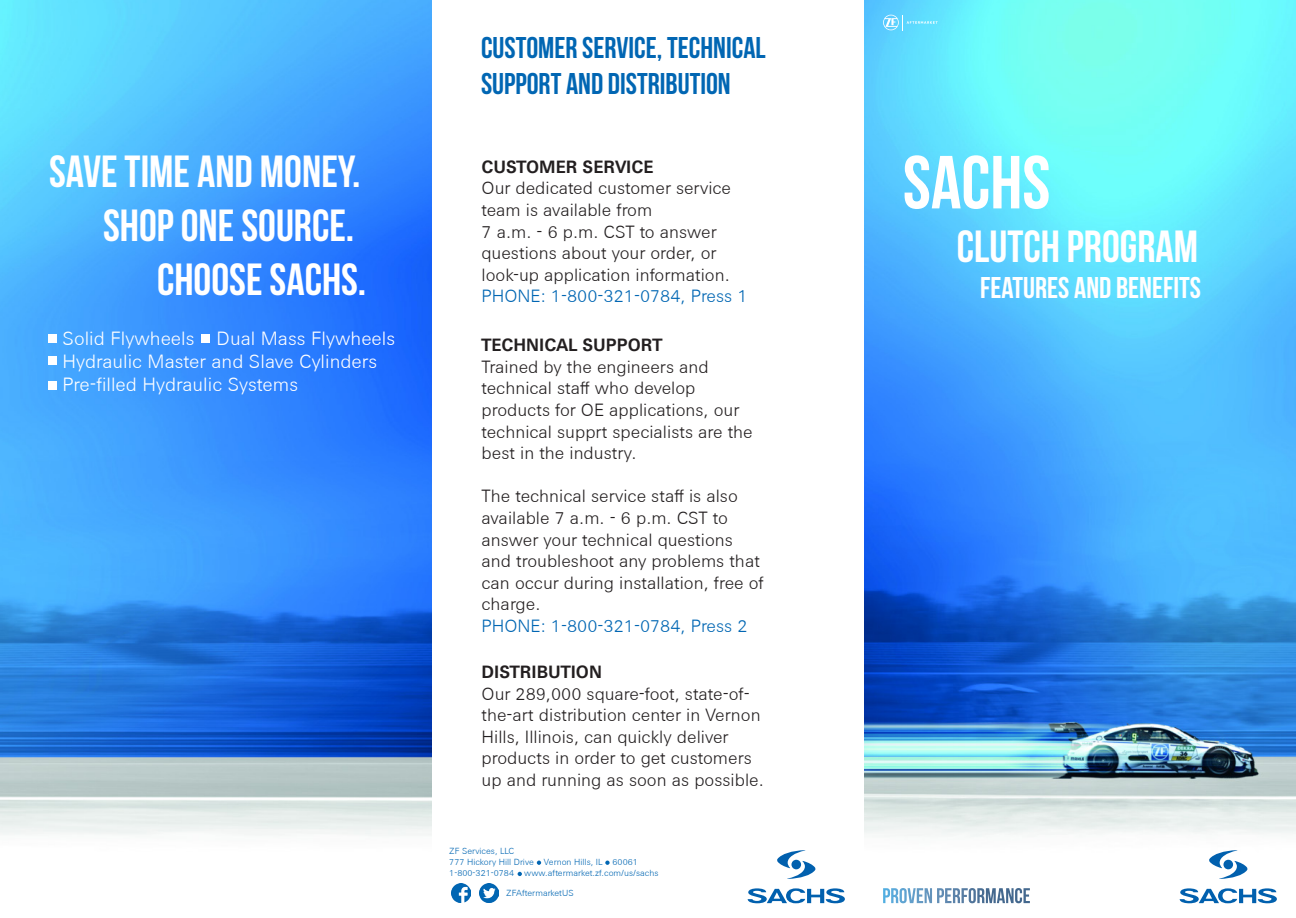
<style>
.page{position:relative;width:1296px;height:918px;background:#fff}
.page>*{position:absolute;margin:0;border:0;box-sizing:border-box;transform-origin:0 0}
.t1{font:700 75px "Bebas Neue";color:#fff}
.t2{font:700 45px "Bebas Neue";color:#fff}
.t3{font:700 30px/36px "Bebas Neue";color:#0166b3}
.t4{font:700 30px "Bebas Neue";color:#fff}
.t5{font:300 19.5px "ZF Sans";color:#fff}
.t6{font:300 18px/21.6px "ZF Sans";color:#231f20}
.t7{font:300 18px "ZF Sans";color:#0166b3}
.t8{font:700 18px "ZF Sans";color:#231f20}
.t9{font:300 9px "ZF Sans";color:#0166b3}
</style>
<div class="page">
<img style="left:864px;top:0;width:432px;height:904px">
<img style="left:0;top:0;width:432px;height:835px">
<svg style="left:883px;top:888px;width:147px;height:15px"></svg>
<svg style="left:1180px;top:888px;width:97px;height:15px"></svg>
<svg style="left:1209px;top:850px;width:39px;height:29px"></svg>
<svg style="left:748px;top:888px;width:97px;height:15px"></svg>
<svg style="left:777px;top:850px;width:39px;height:29px"></svg>
<svg style="left:537px;top:861px;width:4px;height:4px"></svg>
<svg style="left:605px;top:861px;width:5px;height:4px"></svg>
<svg style="left:518px;top:872px;width:4px;height:4px"></svg>
<img style="left:451px;top:884px;width:19px;height:19px">
<img style="left:480px;top:884px;width:19px;height:19px">
<svg style="left:883px;top:15px;width:55px;height:15px"></svg>
<div style="left:48px;top:381px;width:9px;height:9px;background:#fff"></div>
<div style="left:48px;top:357px;width:9px;height:8px;background:#fff"></div>
<div style="left:201px;top:334px;width:9px;height:9px;background:#fff"></div>
<div style="left:48px;top:334px;width:9px;height:9px;background:#fff"></div>
<p class="t2" style="left:49px;top:146px;width:313px">SAVE TIME AND MONEY.</p>
<p class="t2" style="left:103px;top:200px;width:253px">SHOP ONE SOURCE.</p>
<p class="t2" style="left:157px;top:254px;width:211px">CHOOSE SACHS.</p>
<p class="t5" style="left:63px;top:327px;width:334px">Solid Flywheels Dual Mass Flywheels</p>
<p class="t5" style="left:63px;top:350px;width:316px">Hydraulic Master and Slave Cylinders</p>
<p class="t5" style="left:63px;top:373px;width:237px">Pre-filled Hydraulic Systems</p>
<p class="t3" style="left:481px;top:29px;width:286px">CUSTOMER SERVICE, TECHNICAL<br>SUPPORT AND DISTRIBUTION</p>
<p class="t8" style="left:482px;top:156px;width:173px">CUSTOMER SERVICE</p>
<p class="t6" style="left:482px;top:178px;width:251px">Our dedicated customer service team is available from</p>
<p class="t6" style="left:482px;top:221px;width:237px">7 a.m. - 6 p.m. CST to answer questions about your order, or</p>
<p class="t6" style="left:482px;top:264px;width:250px">look-up application information.</p>
<p class="t7" style="left:482px;top:286px;width:267px">PHONE: 1-800-321-0784, Press 1</p>
<p class="t8" style="left:482px;top:334px;width:182px">TECHNICAL SUPPORT</p>
<p class="t6" style="left:482px;top:356px;width:273px">Trained by the engineers and technical staff who develop products for OE applications, our technical supprt specialists are the best in the industry.</p>
<p class="t6" style="left:482px;top:486px;width:284px">The technical service staff is also available 7 a.m. - 6 p.m. CST to answer your technical questions and troubleshoot any problems that can occur during installation, free of charge.</p>
<p class="t7" style="left:482px;top:615px;width:267px">PHONE: 1-800-321-0784, Press 2</p>
<p class="t8" style="left:482px;top:661px;width:122px">DISTRIBUTION</p>
<p class="t6" style="left:482px;top:683px;width:284px">Our 289,000 square-foot, state-of&shy;the-art distribution center in Vernon Hills, Illinois, can quickly deliver products in order to get customers up and running as soon as possible.</p>
<p class="t9" style="left:449px;top:846px;width:67px">ZF Services, LLC</p>
<p class="t9" style="left:449px;top:857px;width:190px">777 Hickory Hill Drive Vernon Hills, IL 60061</p>
<p class="t9" style="left:449px;top:868px;width:211px">1-800-321-0784 www.aftermarket.zf.com/us/sachs</p>
<p class="t9" style="left:506px;top:888px;width:69px">ZFAftermarketUS</p>
<p class="t1" style="left:903px;top:141px;width:149px">SACHS</p>
<p class="t2" style="left:957px;top:222px;width:243px">CLUTCH PROGRAM</p>
<p class="t4" style="left:980px;top:272px;width:222px">FEATURES AND BENEFITS</p>
</div>
